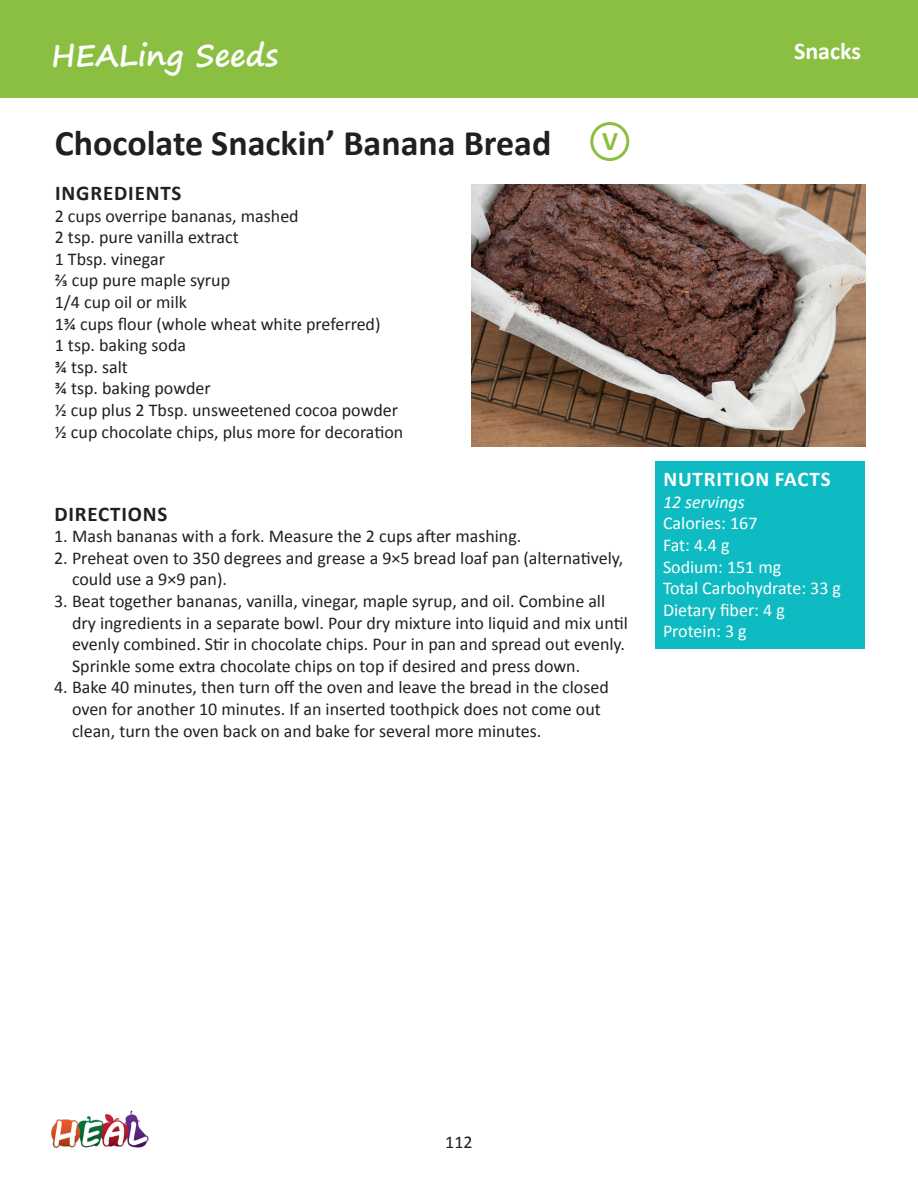
<style>
.page{position:relative;width:918px;height:1188px;background:#fff}
.page>*{position:absolute;margin:0;border:0;box-sizing:border-box;transform-origin:0 0}
.t1{font:700 36px "Calibri";color:#231f20}
.t2{font:700 30px "Segoe Print";color:#fff}
.t3{font:700 27px "Calibri";color:#8abf41}
.t4{font:700 24px "Calibri";color:#fff}
.t5{font:700 21px "Calibri";letter-spacing:.04em;color:#231f20}
.t6{font:700 21px "Calibri";letter-spacing:.04em;color:#fff}
.t7{font:18px/21.6px "Calibri";color:#231f20}
.t8{font:18px/21.6px "Calibri";color:#fff}
.t9{font:italic 18px "Calibri";color:#fff}
</style>
<div class="page">
<img style="left:51px;top:1110px;width:98px;height:38px">
<div style="left:0;top:0;width:918px;height:98px;background:#8abf41"></div>
<img style="left:471px;top:184px;width:394px;height:262px">
<div style="left:656px;top:461px;width:209px;height:187px;background:#0fbbc2"></div>
<div style="left:590px;top:122px;width:39px;height:39px;border:3px solid #8abf41;border-radius:50%"></div>
<h2 class="t2" style="left:51px;top:28px;width:229px">HEALing Seeds</h2>
<h3 class="t4" style="left:794px;top:34px;width:69px">Snacks</h3>
<h1 class="t1" style="left:55px;top:117px;width:498px">Chocolate Snackin’ Banana Bread</h1>
<p class="t5" style="left:55px;top:178px;width:128px">INGREDIENTS</p>
<p class="t7" style="left:55px;top:204px;width:350px">2 cups overripe bananas, mashed<br>2 tsp. pure vanilla extract<br>1 Tbsp. vinegar<br>⅔ cup pure maple syrup<br>1/4 cup oil or milk<br>1¾ cups flour (whole wheat white preferred)<br>1 tsp. baking soda<br>¾ tsp. salt<br>¾ tsp. baking powder<br>½ cup plus 2 Tbsp. unsweetened cocoa powder ½ cup chocolate chips, plus more for decoration</p>
<h3 class="t3" style="left:602px;top:122px;width:17px">V</h3>
<p class="t5" style="left:54px;top:499px;width:115px">DIRECTIONS</p>
<p class="t7" style="left:54px;top:524px;width:469px">1. Mash bananas with a fork. Measure the 2 cups after mashing.</p>
<p class="t7" style="left:72px;top:546px;width:553px;text-indent:-18px">2. Preheat oven to 350 degrees and grease a 9×5 bread loaf pan (alternatively, could use a 9×9 pan).</p>
<p class="t7" style="left:72px;top:589px;width:557px;text-indent:-18px">3. Beat together bananas, vanilla, vinegar, maple syrup, and oil. Combine all dry ingredients in a separate bowl. Pour dry mixture into liquid and mix until evenly combined. Stir in chocolate chips. Pour in pan and spread out evenly.<br>Sprinkle some extra chocolate chips on top if desired and press down.</p>
<p class="t7" style="left:72px;top:676px;width:538px;text-indent:-18px">4. Bake 40 minutes, then turn off the oven and leave the bread in the closed oven for another 10 minutes. If an inserted toothpick does not come out clean, turn the oven back on and bake for several more minutes.</p>
<p class="t6" style="left:663px;top:464px;width:169px">NUTRITION FACTS</p>
<p class="t9" style="left:663px;top:489px;width:83px">12 servings</p>
<p class="t8" style="left:663px;top:512px;width:180px">Calories: 167<br>Fat: 4.4 g<br>Sodium: 151 mg<br>Total Carbohydrate: 33 g<br>Dietary fiber: 4 g<br>Protein: 3 g</p>
<p class="t7" style="left:445px;top:1130px;width:29px">112</p>
</div>
